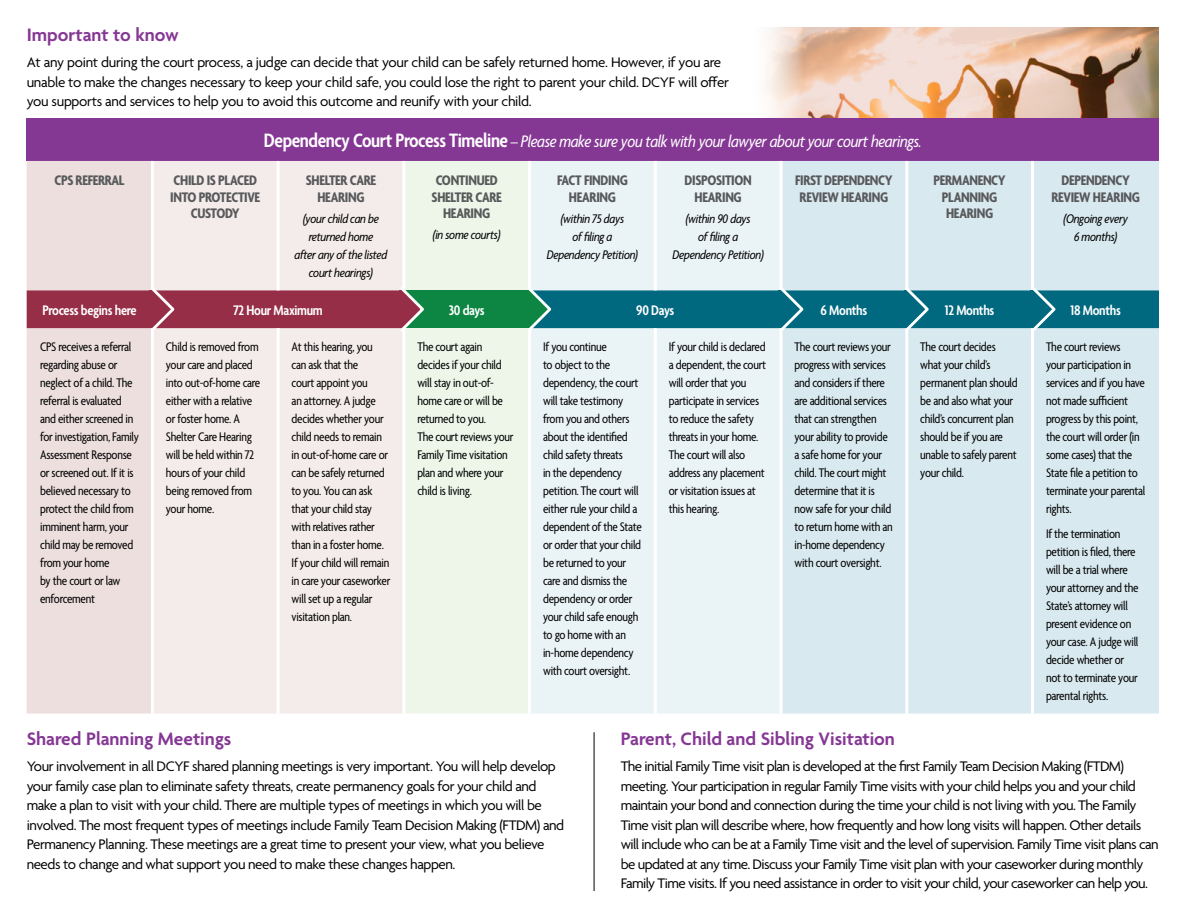
<style>
.page{position:relative;width:1186px;height:918px;background:#fff}
.page>*{position:absolute;margin:0;border:0;box-sizing:border-box;transform-origin:0 0}
.t1{font:600 19.5px "Agenda";color:#853794}
.t2{font:italic condensed 18px "Agenda";letter-spacing:-.02em;color:#fff}
.t3{font:15px/19.5px "Agenda";letter-spacing:-.04em;color:#000}
.t4{font:15px/19.5px "Agenda";letter-spacing:-.02em;color:#000}
.t5{font:700 condensed 15px/16.5px "Agenda";letter-spacing:-.02em;color:#58595b;text-align:center}
.t6{font:600 condensed 15px "Agenda";letter-spacing:-.02em;color:#fff}
.t7{font:condensed 13.5px/18px "Agenda";letter-spacing:-.02em;color:#000}
.t8{font:italic condensed 13.5px/18px "Agenda";letter-spacing:-.02em;color:#000;text-align:center}
.s1{font-weight:600;font-style:normal;font-size:21px}
</style>
<div class="page">
<div style="left:27px;top:119px;width:1132px;height:42px;background:#853794"></div>
<div style="left:27px;top:161px;width:124px;height:553px;background:#ecdfde"></div>
<div style="left:154px;top:161px;width:248px;height:553px;background:#f4eceb"></div>
<div style="left:405px;top:161px;width:123px;height:553px;background:#edf6e9"></div>
<div style="left:531px;top:161px;width:248px;height:553px;background:#eaf3f6"></div>
<div style="left:782px;top:161px;width:377px;height:553px;background:#d8e9ef"></div>
<div style="left:404px;top:290px;width:126px;height:38px;background:#0c8642"></div>
<hr style="left:277px;top:161px;width:3px;height:129px;background:#fff">
<hr style="left:654px;top:161px;width:3px;height:129px;background:#fff">
<hr style="left:905px;top:161px;width:3px;height:129px;background:#fff">
<hr style="left:1031px;top:161px;width:3px;height:129px;background:#fff">
<hr style="left:277px;top:328px;width:3px;height:386px;background:#fff">
<hr style="left:654px;top:328px;width:3px;height:386px;background:#fff">
<hr style="left:905px;top:328px;width:3px;height:386px;background:#fff">
<hr style="left:1031px;top:328px;width:3px;height:386px;background:#fff">
<img style="left:765px;top:27px;width:394px;height:91px">
<hr style="left:594px;top:732px;width:1px;height:159px;background:#000">
<svg style="left:27px;top:284px;width:400px;height:50px;background:#aa6070"></svg>
<svg style="left:525px;top:284px;width:634px;height:50px;background:#3c8c9c"></svg>
<h1 class="t1" style="left:27px;top:24px;width:154px">Important to know</h1>
<p class="t4" style="left:27px;top:54px;width:704px">At any point during the court process, a judge can decide that your child can be safely returned home. However, if you are unable to make the changes necessary to keep your child safe, you could lose the right to parent your child. DCYF will offer you supports and services to help you to avoid this outcome and reunify with your child.</p>
<h2 class="t2" style="left:264px;top:131px;width:659px"><span class="s1">Dependency Court Process Timeline</span> – Please make sure you talk with your lawyer about your court hearings.</h2>
<p class="t5" style="left:54px;top:173px;width:72px">CPS REFERRAL</p>
<p class="t5" style="left:170px;top:173px;width:91px">CHILD IS PLACED<br>INTO PROTECTIVE<br>CUSTODY</p>
<p class="t5" style="left:306px;top:173px;width:72px">SHELTER CARE<br>HEARING</p>
<p class="t8" style="left:294px;top:209px;width:94px">(your child can be returned home<br>after any of the listed court hearings)</p>
<p class="t5" style="left:432px;top:173px;width:72px">CONTINUED<br>SHELTER CARE<br>HEARING</p>
<p class="t8" style="left:433px;top:226px;width:69px">(in some courts)</p>
<p class="t5" style="left:557px;top:173px;width:72px">FACT FINDING<br>HEARING</p>
<p class="t8" style="left:547px;top:209px;width:93px">(within 75 days<br>of filing a<br>Dependency Petition)</p>
<p class="t5" style="left:684px;top:173px;width:69px">DISPOSITION<br>HEARING</p>
<p class="t8" style="left:672px;top:209px;width:93px">(within 90 days<br>of filing a<br>Dependency Petition)</p>
<p class="t5" style="left:795px;top:173px;width:99px">FIRST DEPENDENCY<br>REVIEW HEARING</p>
<p class="t5" style="left:933px;top:173px;width:74px">PERMANENCY<br>PLANNING<br>HEARING</p>
<p class="t6" style="left:42px;top:302px;width:96px">Process begins here</p>
<p class="t6" style="left:233px;top:302px;width:91px">72 Hour Maximum</p>
<p class="t6" style="left:449px;top:302px;width:38px">30 days</p>
<p class="t6" style="left:636px;top:302px;width:39px">90 Days</p>
<p class="t6" style="left:820px;top:302px;width:48px">6 Months</p>
<p class="t6" style="left:945px;top:302px;width:51px">12 Months</p>
<p class="t7" style="left:40px;top:339px;width:100px">CPS receives a referral regarding abuse or neglect of a child. The referral is evaluated and either screened in for investigation, Family<br>Assessment Response or screened out. If it is believed necessary to protect the child from imminent harm, your child may be removed from your home<br>by the court or law enforcement</p>
<p class="t7" style="left:166px;top:339px;width:96px">Child is removed from your care and placed into out-of-home care either with a relative or foster home. A<br>Shelter Care Hearing will be held within 72 hours of your child being removed from your home.</p>
<p class="t7" style="left:292px;top:339px;width:100px">At this hearing, you can ask that the<br>court appoint you<br>an attorney. A judge decides whether your child needs to remain in out-of-home care or can be safely returned to you. You can ask that your child stay with relatives rather than in a foster home.<br>If your child will remain in care your caseworker will set up a regular visitation plan.</p>
<p class="t7" style="left:417px;top:339px;width:98px">The court again decides if your child will stay in out-of&shy;home care or will be returned to you.<br>The court reviews your<br>Family Time visitation plan and where your child is living.</p>
<p class="t7" style="left:543px;top:339px;width:100px">If you continue<br>to object to the dependency, the court will take testimony from you and others about the identified child safety threats<br>in the dependency petition. The court will either rule your child a dependent of the State or order that your child be returned to your care and dismiss the dependency or order your child safe enough to go home with an in-home dependency with court oversight.</p>
<p class="t7" style="left:669px;top:339px;width:99px">If your child is declared a dependent, the court will order that you participate in services to reduce the safety threats in your home.<br>The court will also address any placement or visitation issues at this hearing.</p>
<p class="t7" style="left:794px;top:339px;width:100px">The court reviews your progress with services and considers if there are additional services that can strengthen your ability to provide a safe home for your child. The court might determine that it is now safe for your child to return home with an in-home dependency with court oversight.</p>
<p class="t7" style="left:920px;top:339px;width:99px">The court decides what your child’s permanent plan should be and also what your child’s concurrent plan should be if you are unable to safely parent your child.</p>
<p class="t5" style="left:1051px;top:173px;width:90px">DEPENDENCY<br>REVIEW HEARING</p>
<p class="t8" style="left:1063px;top:209px;width:66px">(Ongoing every<br>6 months)</p>
<p class="t6" style="left:1070px;top:302px;width:52px">18 Months</p>
<p class="t7" style="left:1046px;top:339px;width:101px">The court reviews<br>your participation in services and if you have not made sufficient progress by this point, the court will order (in some cases) that the<br>State file a petition to terminate your parental rights.</p>
<p class="t7" style="left:1046px;top:526px;width:94px">If the termination petition is filed, there will be a trial where your attorney and the<br>State’s attorney will present evidence on your case. A judge will decide whether or not to terminate your parental rights.</p>
<h1 class="t1" style="left:27px;top:728px;width:206px">Shared Planning Meetings</h1>
<p class="t3" style="left:27px;top:758px;width:539px">Your involvement in all DCYF shared planning meetings is very important. You will help develop your family case plan to eliminate safety threats, create permanency goals for your child and make a plan to visit with your child. There are multiple types of meetings in which you will be involved. The most frequent types of meetings include Family Team Decision Making (FTDM) and Permanency Planning. These meetings are a great time to present your view, what you believe needs to change and what support you need to make these changes happen.</p>
<h1 class="t1" style="left:621px;top:728px;width:276px">Parent, Child and Sibling Visitation</h1>
<p class="t3" style="left:621px;top:758px;width:539px">The initial Family Time visit plan is developed at the first Family Team Decision Making (FTDM) meeting. Your participation in regular Family Time visits with your child helps you and your child maintain your bond and connection during the time your child is not living with you. The Family Time visit plan will describe where, how frequently and how long visits will happen. Other details will include who can be at a Family Time visit and the level of supervision. Family Time visit plans can be updated at any time. Discuss your Family Time visit plan with your caseworker during monthly Family Time visits. If you need assistance in order to visit your child, your caseworker can help you.</p>
</div>
